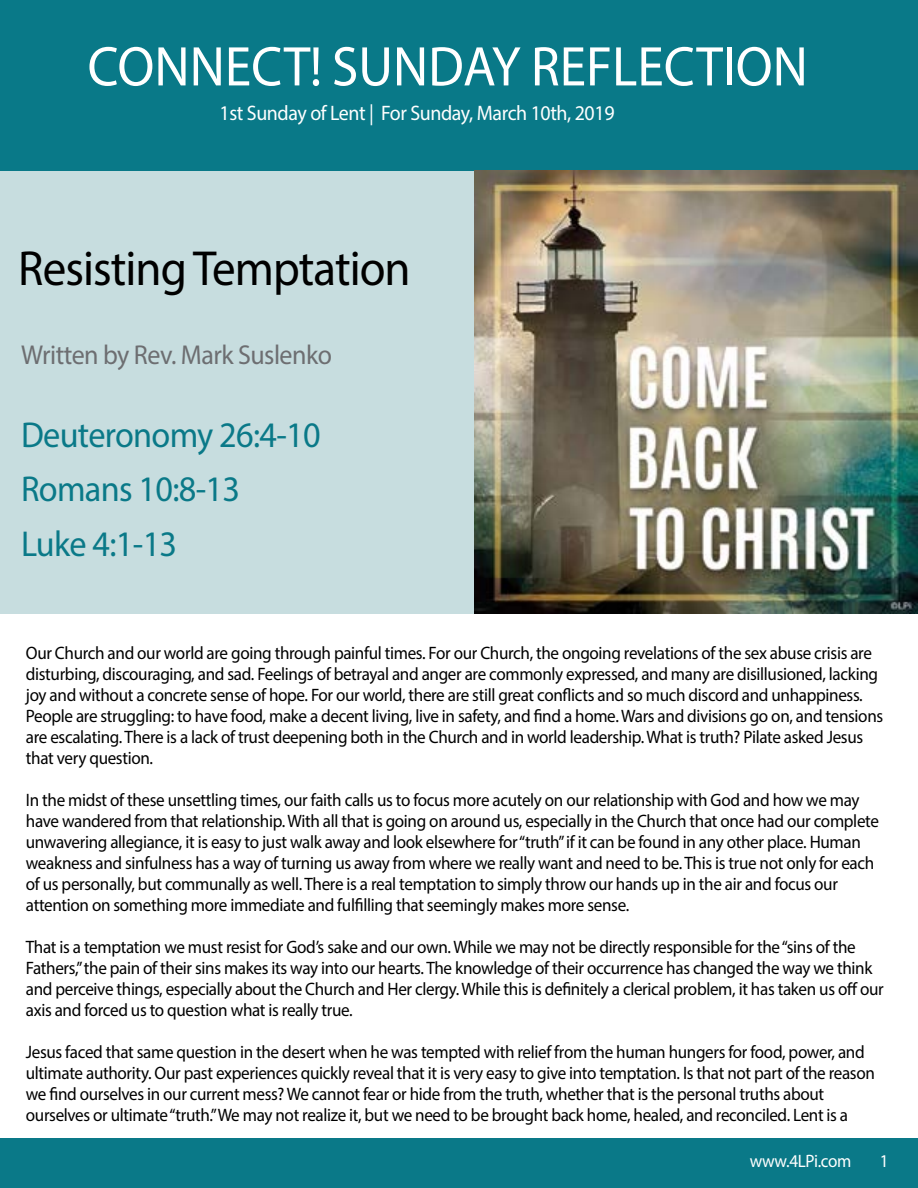
<style>
.page{position:relative;width:918px;height:1188px;background:#fff}
.page>*{position:absolute;margin:0;border:0;box-sizing:border-box;transform-origin:0 0}
.t1{font:56.4px "Myriad Pro";color:#fff;scale:.95 1}
.t2{font:49.5px "Myriad Pro";letter-spacing:-.02em;color:#000;scale:.95 1}
.t3{font:36.15px/54.3px "Myriad Pro";letter-spacing:-.02em;color:#0a7988;scale:.95 1}
.t4{font:27.3px "Myriad Pro";letter-spacing:-.02em;color:#6d6e71;scale:.95 1}
.t5{font:21px "Myriad Pro";letter-spacing:-.02em;color:#fff;scale:.95 1}
.t6{font:18px/21px "Myriad Pro";letter-spacing:-.02em;color:#000;scale:.95 1}
.t7{font:18px "Myriad Pro";letter-spacing:-.02em;color:#fff;scale:.95 1}
</style>
<div class="page">
<div style="left:0;top:151px;width:918px;height:463px;background:#c7dddf"></div>
<div style="left:0;top:0;width:918px;height:170px;background:#097988"></div>
<img style="left:474px;top:170px;width:444px;height:444px">
<div style="left:0;top:1138px;width:918px;height:50px;background:#0a7988"></div>
<h1 class="t1" style="left:88px;top:32px;width:760px">CONNECT! SUNDAY REFLECTION</h1>
<p class="t5" style="left:220px;top:100px;width:417px">1st Sunday of Lent | For Sunday, March 10th, 2019</p>
<h2 class="t2" style="left:18px;top:238px;width:415px">Resisting Temptation</h2>
<h3 class="t4" style="left:21px;top:338px;width:329px">Written by Rev. Mark Suslenko</h3>
<h3 class="t3" style="left:21px;top:407px;width:317px">Deuteronomy 26:4-10<br>Romans 10:8-13<br>Luke 4:1-13</h3>
<p class="t6" style="left:26px;top:642px;width:904px">Our Church and our world are going through painful times. For our Church, the ongoing revelations of the sex abuse crisis are disturbing, discouraging, and sad. Feelings of betrayal and anger are commonly expressed, and many are disillusioned, lacking joy and without a concrete sense of hope. For our world, there are still great conflicts and so much discord and unhappiness.<br>People are struggling: to have food, make a decent living, live in safety, and find a home. Wars and divisions go on, and tensions are escalating. There is a lack of trust deepening both in the Church and in world leadership. What is truth? Pilate asked Jesus that very question.</p>
<p class="t6" style="left:26px;top:789px;width:900px">In the midst of these unsettling times, our faith calls us to focus more acutely on our relationship with God and how we may have wandered from that relationship. With all that is going on around us, especially in the Church that once had our complete unwavering allegiance, it is easy to just walk away and look elsewhere for “truth” if it can be found in any other place. Human weakness and sinfulness has a way of turning us away from where we really want and need to be. This is true not only for each of us personally, but communally as well. There is a real temptation to simply throw our hands up in the air and focus our attention on something more immediate and fulfilling that seemingly makes more sense.</p>
<p class="t6" style="left:26px;top:936px;width:905px">That is a temptation we must resist for God’s sake and our own. While we may not be directly responsible for the “sins of the Fathers,” the pain of their sins makes its way into our hearts. The knowledge of their occurrence has changed the way we think and perceive things, especially about the Church and Her clergy. While this is definitely a clerical problem, it has taken us off our axis and forced us to question what is really true.</p>
<p class="t6" style="left:26px;top:1041px;width:895px">Jesus faced that same question in the desert when he was tempted with relief from the human hungers for food, power, and ultimate authority. Our past experiences quickly reveal that it is very easy to give into temptation. Is that not part of the reason we find ourselves in our current mess? We cannot fear or hide from the truth, whether that is the personal truths about ourselves or ultimate “truth.” We may not realize it, but we need to be brought back home, healed, and reconciled. Lent is a</p>
<p class="t7" style="left:750px;top:1150px;width:109px">www.4LPi.com</p>
<p class="t7" style="left:880px;top:1150px;width:11px">1</p>
</div>
